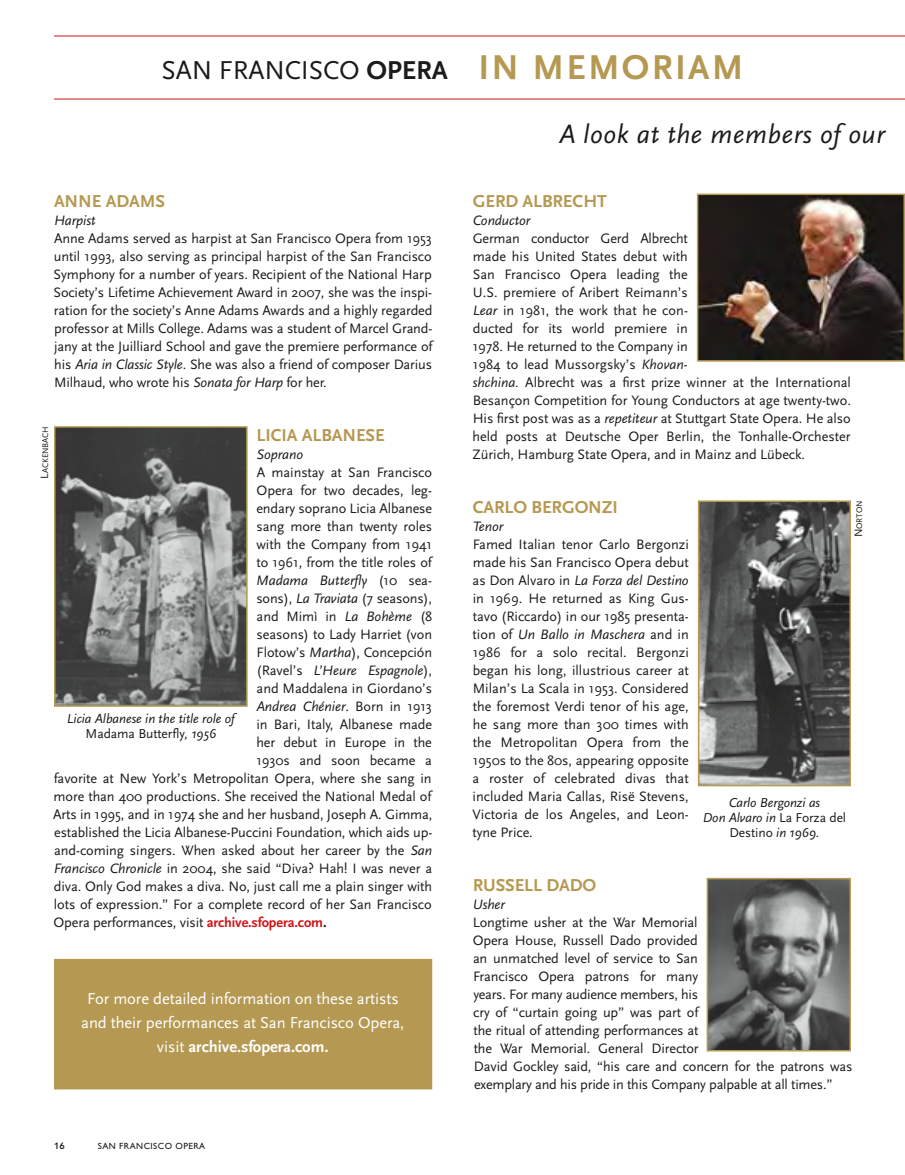
<style>
.page{position:relative;width:905px;height:1175px;background:#fff}
.page>*{position:absolute;margin:0;border:0;box-sizing:border-box;transform-origin:0 0}
.t1{font:27px "Scala Sans Pro";letter-spacing:-.005em;color:#1c1b1b}
.t2{font:italic 27px "Scala Sans Pro";letter-spacing:.02em;color:#1c1b1b}
.t3{font:700 18px "Scala Sans Pro";letter-spacing:-.005em;color:#b59952}
.t4{font:16.5px/24px "Scala Sans Pro";letter-spacing:-.005em;color:#fff;text-align:center}
.t5{font:14.25px/18px "Scala Sans Pro";letter-spacing:-.005em;color:#1c1b1b}
.t6{font:italic 14.25px "Scala Sans Pro";letter-spacing:-.005em;color:#1c1b1b}
.t7{font:italic 13.5px/15px "Scala Sans Pro";letter-spacing:-.005em;color:#1c1b1b;text-align:center}
.t8{font:9px "Gill Sans";letter-spacing:.05em;color:#1c1b1b}
.t9{font:800 9px "Avenir";color:#1c1b1b}
.t10{font:8.4px "Scala Sans Pro";color:#1c1b1b}
.s1{font-weight:700}
.s2{font-weight:700;font-size:36px;color:#b59952}
.s3{font-style:italic}
.s4{font-style:normal}
.s5{font-weight:700;color:#d11214}
.s6{font-size:11.25px}
</style>
<div class="page">
<hr style="left:54px;top:36px;width:850px;height:1px;background:#d11214">
<hr style="left:54px;top:99px;width:850px;height:1px;background:#d11214">
<div style="left:56px;top:960px;width:374px;height:128px;background:#b59952"></div>
<div style="left:54px;top:958px;width:378px;height:131px;border:2px solid #b59952"></div>
<img style="left:700px;top:196px;width:201px;height:162px">
<div style="left:697px;top:193px;width:207px;height:168px;border:2px solid #b59952"></div>
<img style="left:57px;top:429px;width:188px;height:274px">
<div style="left:54px;top:426px;width:194px;height:280px;border:2px solid #b59952"></div>
<img style="left:700px;top:503px;width:147px;height:280px">
<div style="left:697px;top:500px;width:153px;height:286px;border:2px solid #b59952"></div>
<img style="left:709px;top:881px;width:138px;height:167px">
<div style="left:706px;top:878px;width:144px;height:173px;border:2px solid #b59952"></div>
<p class="t1" style="left:162px;top:54px;width:583px">San FranciSco <span class="s1">OPERA</span> <span class="s2">IN MEMORIAM</span></p>
<p class="t3" style="left:54px;top:191px;width:113px">ANNE ADAMS</p>
<p class="t5" style="left:54px;top:211px;width:380px"><span class="s3">Harpist<br></span>anne adams served as harpist at San Francisco opera from 1953 until 1993, also serving as principal harpist of the San Francisco Symphony for a number of years. recipient of the national harp Society’s Lifetime achievement award in 2007, she was the inspi&shy;ration for the society’s anne adams awards and a highly regarded professor at Mills college. adams was a student of Marcel Grand&shy;jany at the Juilliard School and gave the premiere performance of his <span class="s3">Aria in Classic Style</span>. She was also a friend of composer Darius Milhaud, who wrote his <span class="s3">Sonata for Harp</span> for her.</p>
<p class="t3" style="left:256px;top:425px;width:130px">LICIA ALBANESE</p>
<p class="t6" style="left:256px;top:446px;width:48px">Soprano</p>
<p class="t5" style="left:257px;top:463px;width:177px">a mainstay at San Francisco</p>
<p class="t5" style="left:256px;top:481px;width:177px">opera for two decades, leg-</p>
<p class="t5" style="left:256px;top:499px;width:177px">endary soprano Licia albanese</p>
<p class="t5" style="left:256px;top:517px;width:177px">sang more than twenty roles</p>
<p class="t5" style="left:256px;top:535px;width:177px">with the company from 1941</p>
<p class="t5" style="left:256px;top:553px;width:177px">to 1961, from the title roles of</p>
<p class="t6" style="left:256px;top:572px;width:177px">Madama Butterfly <span class="s4">(10 sea-</span></p>
<p class="t5" style="left:256px;top:589px;width:177px">sons), <span class="s3">La Traviata</span> (7 seasons),</p>
<p class="t5" style="left:256px;top:607px;width:177px">and Mimì in <span class="s3">La Bohème</span> (8</p>
<p class="t5" style="left:256px;top:625px;width:177px">seasons) to Lady harriet (von</p>
<p class="t5" style="left:256px;top:643px;width:177px">Flotow’s <span class="s3">Martha</span>), concepción</p>
<p class="t6" style="left:256px;top:662px;width:177px"><span class="s4">(ravel’s</span> L’Heure Espagnole<span class="s4">),</span></p>
<p class="t5" style="left:256px;top:679px;width:177px">and Maddalena in Giordano’s</p>
<p class="t6" style="left:256px;top:698px;width:177px">Andrea Chénier<span class="s4">. born in 1913</span></p>
<p class="t5" style="left:256px;top:715px;width:177px">in bari, italy, albanese made</p>
<p class="t5" style="left:256px;top:733px;width:177px">her debut in europe in the</p>
<p class="t5" style="left:256px;top:751px;width:177px">1930s and soon became a</p>
<p class="t5" style="left:54px;top:769px;width:379px">favorite at new York’s Metropolitan opera, where she sang in</p>
<p class="t5" style="left:53px;top:787px;width:379px">more than 400 productions. She received the national Medal of</p>
<p class="t5" style="left:53px;top:805px;width:380px">arts in 1995, and in 1974 she and her husband, Joseph a. Gimma,</p>
<p class="t5" style="left:54px;top:823px;width:379px">established the Licia albanese-Puccini Foundation, which aids up-</p>
<p class="t5" style="left:54px;top:841px;width:379px">and-coming singers. When asked about her career by the <span class="s3">San</span></p>
<p class="t5" style="left:54px;top:859px;width:379px"><span class="s3">Francisco Chronicle</span> in 2004, she said “Diva? hah! i was never a</p>
<p class="t5" style="left:54px;top:877px;width:379px">diva. only God makes a diva. no, just call me a plain singer with</p>
<p class="t5" style="left:54px;top:895px;width:379px">lots of expression.” For a complete record of her San Francisco</p>
<p class="t5" style="left:54px;top:913px;width:274px">opera performances, visit <span class="s5">archive.sfopera.com</span><span class="s1">.</span></p>
<p class="t10" style="left:40px;top:479px;width:54px;rotate:-90deg"><span class="s6">L</span>ackenbach</p>
<p class="t7" style="left:67px;top:710px;width:169px">Licia Albanese in the title role of<br><span class="s4">Madama butterfly</span>, 1956</p>
<p class="t4" style="left:81px;top:986px;width:324px">For more detailed information on these artists and their performances at San Francisco opera, visit <span class="s1">archive.sfopera.com.</span></p>
<p class="t9" style="left:54px;top:1140px;width:12px">16</p>
<p class="t8" style="left:98px;top:1140px;width:109px">SAN FRANCISCO OPERA</p>
<p class="t2" style="left:559px;top:118px;width:327px">A look at the members of our</p>
<p class="t3" style="left:472px;top:191px;width:136px">GERD ALBRECHT</p>
<p class="t5" style="left:472px;top:211px;width:380px"><span class="s3">Conductor<br></span>German conductor Gerd albrecht<br>made his United States debut with<br>San Francisco opera leading the<br>U.S. premiere of aribert reimann’s<br><span class="s3">Lear</span> in 1981, the work that he con-<br>ducted for its world premiere in<br>1978. he returned to the company in<br>1984 to lead Mussorgsky’s <span class="s3">Khovan-<br>shchina.</span> albrecht was a first prize winner at the international besançon competition for Young conductors at age twenty-two. his first post was as a <span class="s3">repetiteur</span> at Stuttgart State opera. he also held posts at Deutsche oper berlin, the tonhalle-orchester Zürich, hamburg State opera, and in Mainz and Lübeck.</p>
<p class="t3" style="left:472px;top:497px;width:147px">CARLO BERGONZI</p>
<p class="t5" style="left:472px;top:517px;width:218px"><span class="s3">Tenor<br></span>Famed italian tenor carlo bergonzi made his San Francisco opera debut as Don alvaro in <span class="s3">La Forza del Destino </span>in 1969. he returned as king Gus&shy;tavo (riccardo) in our 1985 presenta&shy;tion of <span class="s3">Un Ballo in Maschera</span> and in<br>1986 for a solo recital. bergonzi began his long, illustrious career at<br>Milan’s La Scala in 1953. considered the foremost Verdi tenor of his age, he sang more than 300 times with the Metropolitan opera from the<br>1950s to the 80s, appearing opposite a roster of celebrated divas that included Maria callas, risë Stevens,<br>Victoria de los angeles, and Leon&shy;tyne Price.</p>
<p class="t3" style="left:472px;top:875px;width:125px">RUSSELL DADO</p>
<p class="t5" style="left:472px;top:895px;width:381px"><span class="s3">Usher<br></span>Longtime usher at the War Memorial<br>opera house, russell Dado provided<br>an unmatched level of service to San<br>Francisco opera patrons for many<br>years. For many audience members, his<br>cry of “curtain going up” was part of<br>the ritual of attending performances at<br>the War Memorial. General Director<br>David Gockley said, “his care and concern for the patrons was exemplary and his pride in this company palpable at all times.”</p>
<p class="t10" style="left:854px;top:537px;width:38px;rotate:-90deg"><span class="s6">n</span>orton</p>
<p class="t7" style="left:702px;top:794px;width:145px">Carlo Bergonzi as<br>Don Alvaro in <span class="s4">La Forza del<br>Destino</span> in 1969.</p>
</div>
